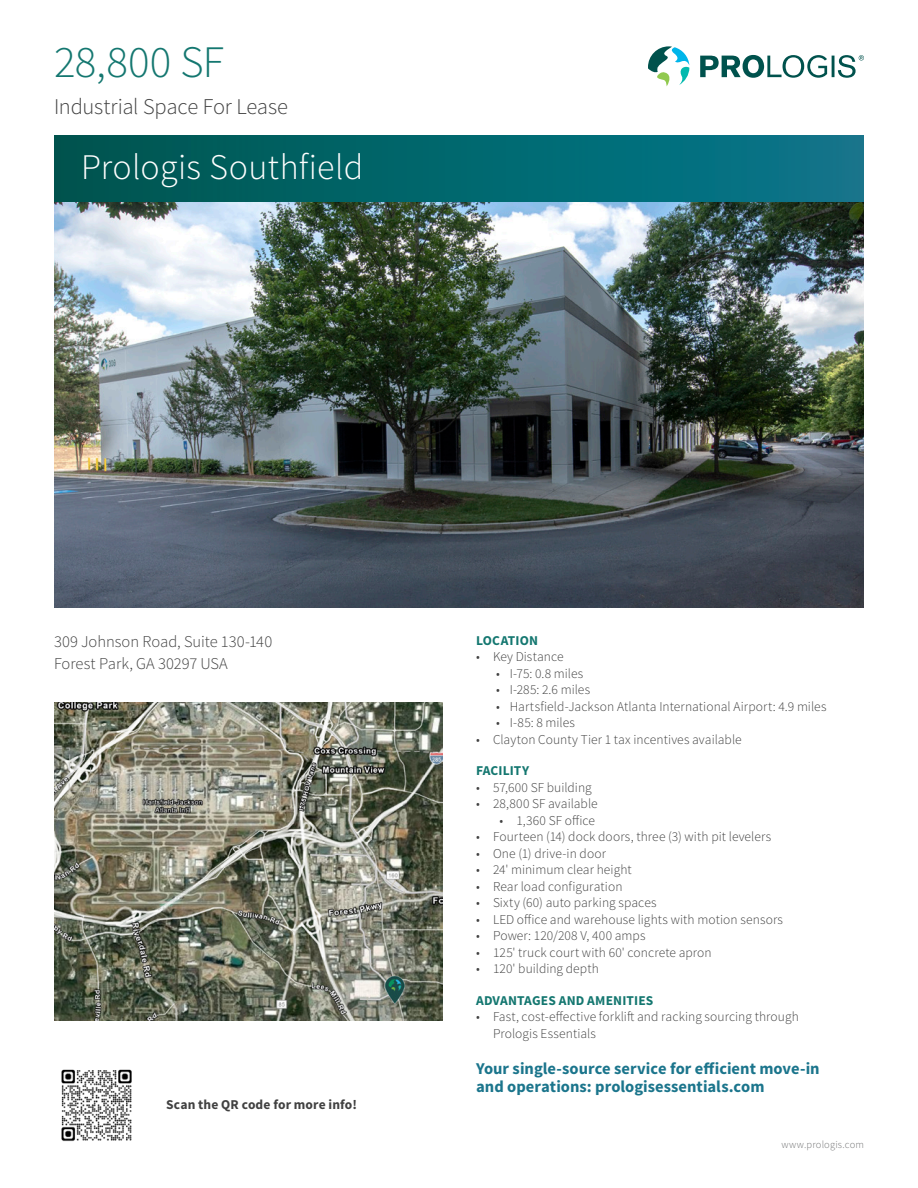
<style>
.page{position:relative;width:918px;height:1188px;background:#fff}
.page>*{position:absolute;margin:0;border:0;box-sizing:border-box;transform-origin:0 0}
.t1{font:300 45px "Source Sans Pro";letter-spacing:-.005em;color:#147770}
.t2{font:300 36px "Source Sans Pro";letter-spacing:.005em;color:#fff}
.t3{font:300 22.5px "Source Sans Pro";letter-spacing:-.01em;color:#414141}
.Essentials_text{font:700 16.5px/18px "Source Sans Pro";color:#1b758c}
.Address{font:300 16.5px/22.5px "Source Sans Pro";letter-spacing:-.005em;color:#414141}
.t4{font:300 13.5px/16.5px "Source Sans Pro";letter-spacing:.005em;color:#414141}
.Body_Headings{font:700 13.5px "Source Sans Pro";letter-spacing:.01em;color:#147770}
.t5{font:700 13.5px "Source Sans Pro";letter-spacing:.01em;color:#414141}
.Footer_Text{font:300 10.5px "Source Sans Pro";letter-spacing:.015em;color:#747576}
</style>
<div class="page">
<div style="left:54px;top:135px;width:810px;height:67px;background:linear-gradient(to right,#00554e,#09788d)"></div>
<svg style="left:648px;top:46px;width:41px;height:40px"></svg>
<svg style="left:700px;top:55px;width:164px;height:23px"></svg>
<img style="left:54px;top:702px;width:388px;height:319px">
<img style="left:54px;top:202px;width:810px;height:406px">
<img style="left:61px;top:1069px;width:71px;height:73px">
<h1 class="t1" style="left:54px;top:35px;width:171px">28,800 SF</h1>
<h3 class="t3" style="left:54px;top:93px;width:236px">Industrial Space For Lease</h3>
<h2 class="t2" style="left:81px;top:145px;width:284px">Prologis Southfield</h2>
<p class="Address" style="left:54px;top:630px;width:220px">309 Johnson Road, Suite 130-140<br>Forest Park, GA 30297 USA</p>
<p class="Body_Headings" style="left:476px;top:631px;width:64px">LOCATION</p>
<p class="t4" style="left:476px;top:648px;width:89px">• Key Distance</p>
<p class="t4" style="left:496px;top:665px;width:89px">• I-75: 0.8 miles</p>
<p class="t4" style="left:496px;top:681px;width:95px">• I-285: 2.6 miles</p>
<p class="t4" style="left:496px;top:698px;width:332px">• Hartsfield-Jackson Atlanta International Airport: 4.9 miles</p>
<p class="t4" style="left:496px;top:714px;width:80px">• I-85: 8 miles</p>
<p class="t4" style="left:476px;top:731px;width:267px">• Clayton County Tier 1 tax incentives available</p>
<p class="Body_Headings" style="left:476px;top:762px;width:55px">FACILITY</p>
<p class="t4" style="left:476px;top:779px;width:117px">• 57,600 SF building</p>
<p class="t4" style="left:476px;top:795px;width:123px">• 28,800 SF available</p>
<p class="t4" style="left:500px;top:812px;width:97px">• 1,360 SF office</p>
<p class="t4" style="left:476px;top:828px;width:297px">• Fourteen (14) dock doors, three (3) with pit levelers</p>
<p class="t4" style="left:476px;top:845px;width:131px">• One (1) drive-in door</p>
<p class="t4" style="left:476px;top:861px;width:157px">• 24' minimum clear height</p>
<p class="t4" style="left:476px;top:878px;width:148px">• Rear load configuration</p>
<p class="t4" style="left:476px;top:894px;width:182px">• Sixty (60) auto parking spaces</p>
<p class="t4" style="left:476px;top:911px;width:309px">• LED office and warehouse lights with motion sensors</p>
<p class="t4" style="left:476px;top:927px;width:171px">• Power: 120/208 V, 400 amps</p>
<p class="t4" style="left:476px;top:944px;width:237px">• 125' truck court with 60' concrete apron</p>
<p class="t4" style="left:476px;top:960px;width:124px">• 120' building depth</p>
<p class="Body_Headings" style="left:476px;top:991px;width:179px">ADVANTAGES AND AMENITIES</p>
<p class="t4" style="left:493px;top:1008px;width:307px;text-indent:-17px">• Fast, cost-effective forklift and racking sourcing through<br>Prologis Essentials</p>
<p class="Essentials_text" style="left:476px;top:1061px;width:345px">Your single-source service for efficient move-in and operations: prologisessentials.com</p>
<p class="t5" style="left:166px;top:1096px;width:192px">Scan the QR code for more info!</p>
<p class="Footer_Text" style="left:782px;top:1138px;width:84px">www.prologis.com</p>
</div>
